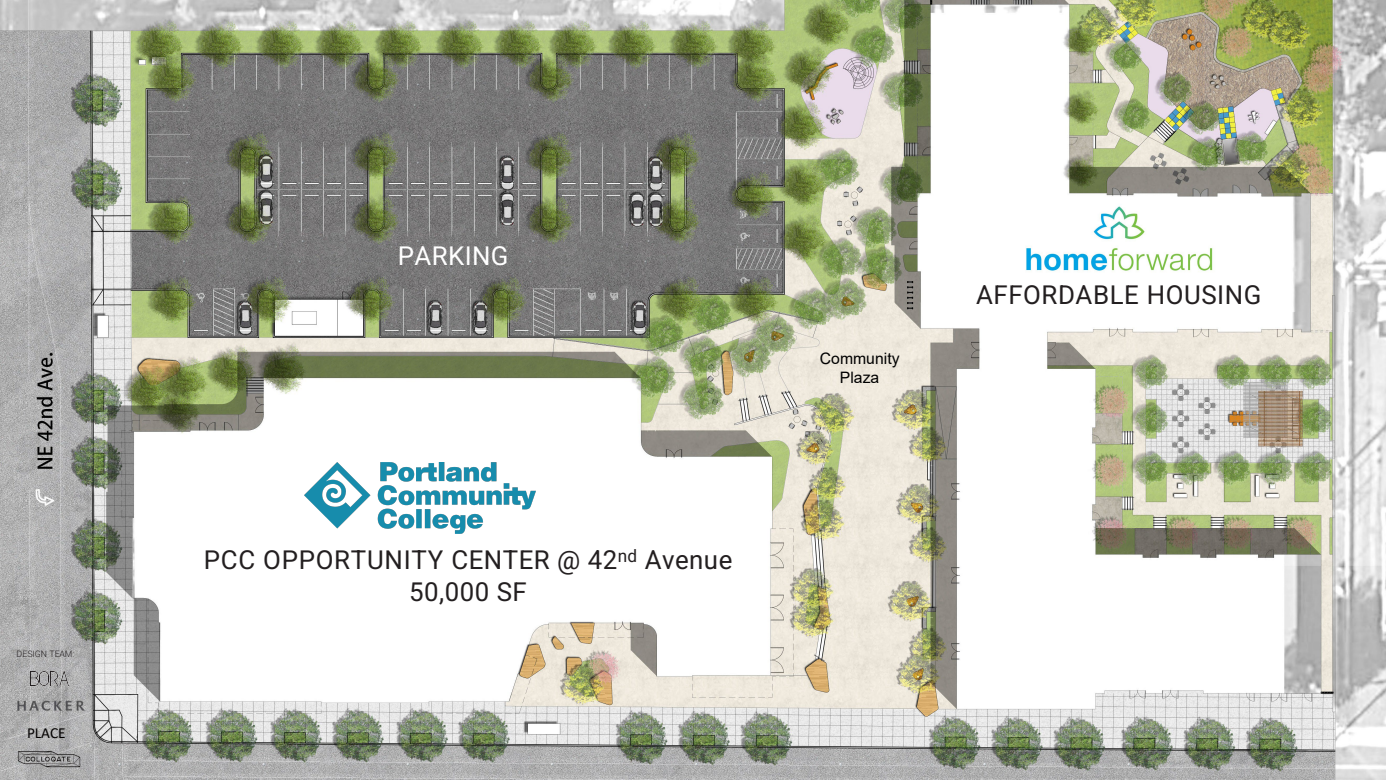
<style>
.page{position:relative;width:1386px;height:780px;background:#fff}
.page>*{position:absolute;margin:0;border:0;box-sizing:border-box;transform-origin:0 0}
.t1{font:25.81px "Roboto";letter-spacing:.02em;color:#231f20}
.t2{font:25.81px "Roboto";letter-spacing:.015em;color:#fff}
.t3{font:15.75px "Arial";color:#000}
.t4{font:15.31px "Calibri";letter-spacing:-.005em;color:#020000}
.t5{font:300 8.75px "Roboto";color:#231f20}
</style>
<div class="page">
<img style="left:0;top:0;width:1385px;height:779px">
<img style="left:6px;top:690px;width:86px;height:30px">
<img style="left:17px;top:745px;width:64px;height:23px">
<svg style="left:30px;top:671px;width:18px;height:13px"></svg>
<img style="left:50px;top:671px;width:18px;height:13px">
<img style="left:305px;top:462px;width:230px;height:71px">
<img style="left:1008px;top:197px;width:222px;height:82px">
<p class="t5" style="left:17px;top:647px;width:59px">DESIGN TEAM:</p>
<p class="t4" style="left:27px;top:722px;width:40px">PLACE</p>
<h2 class="t2" style="left:398px;top:238px;width:112px">PARKING</h2>
<p class="t1" style="left:204px;top:542px;width:530px">PCC OPPORTUNITY CENTER @ 42<sup>nd</sup> Avenue</p>
<p class="t1" style="left:409px;top:573px;width:119px">50,000 SF</p>
<p class="t3" style="left:819px;top:347px;width:81px">Community</p>
<p class="t3" style="left:839px;top:366px;width:41px">Plaza</p>
<p class="t1" style="left:976px;top:276px;width:287px">AFFORDABLE HOUSING</p>
</div>
